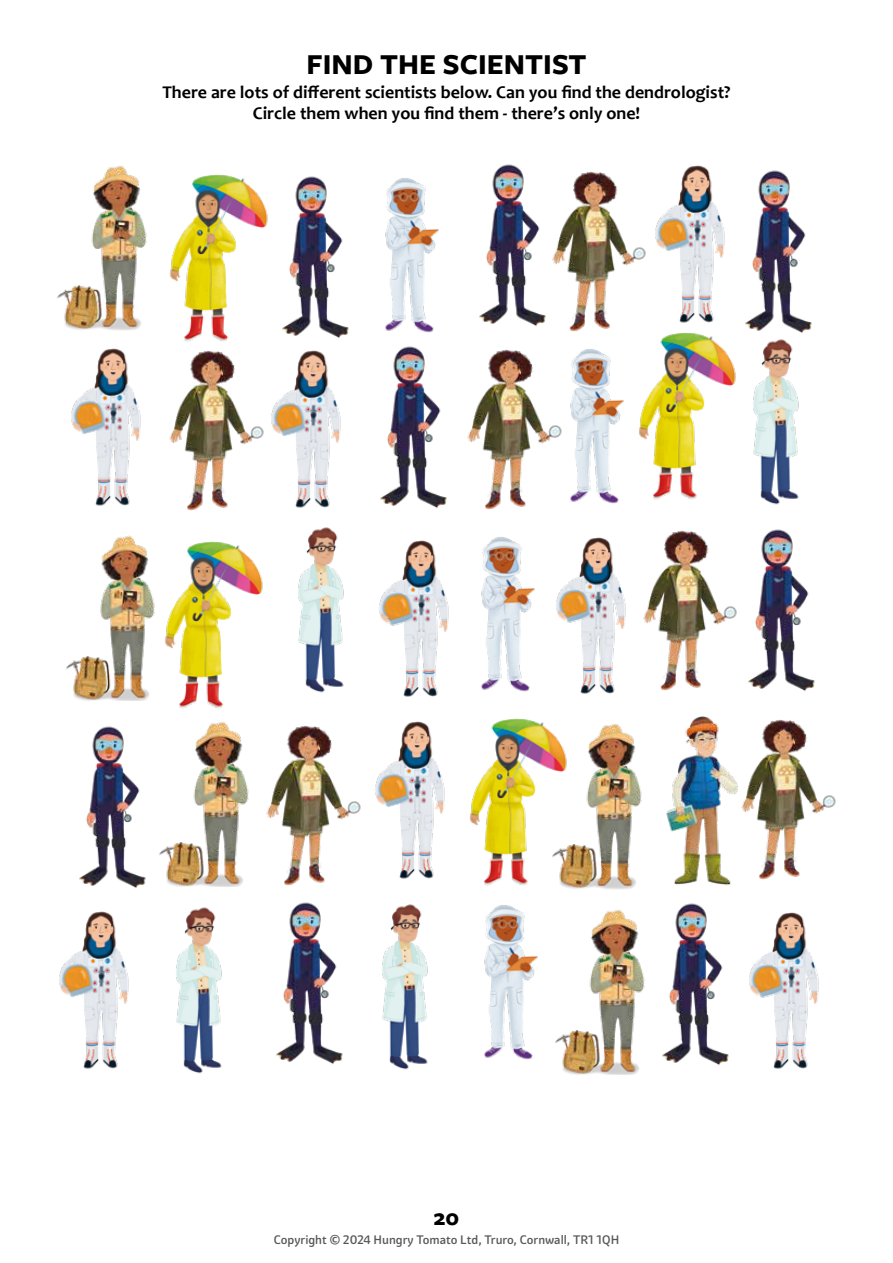
<style>
.page{position:relative;width:893px;height:1263px;background:#fff}
.page>*{position:absolute;margin:0;border:0;box-sizing:border-box;transform-origin:0 0}
.t1{font:700 30px "Freight Sans Pro";color:#000}
.t2{font:700 24px "Freight Sans Pro";color:#000}
.t3{font:700 18px/21.6px "Candara";color:#000;text-align:center}
.t4{font:500 12px "Graviola Soft";color:#575756}
</style>
<div class="page">
<img style="left:564px;top:537px;width:59px;height:157px">
<img style="left:379px;top:540px;width:69px;height:157px">
<img style="left:71px;top:348px;width:70px;height:158px">
<img style="left:375px;top:721px;width:70px;height:158px">
<img style="left:749px;top:912px;width:70px;height:157px">
<img style="left:59px;top:911px;width:70px;height:158px">
<img style="left:271px;top:350px;width:70px;height:158px">
<img style="left:655px;top:165px;width:61px;height:154px">
<img style="left:169px;top:174px;width:84px;height:163px">
<img style="left:653px;top:319px;width:69px;height:181px">
<img style="left:164px;top:541px;width:99px;height:168px">
<img style="left:469px;top:718px;width:71px;height:168px">
<img style="left:540px;top:722px;width:101px;height:167px">
<img style="left:161px;top:721px;width:86px;height:165px">
<img style="left:66px;top:535px;width:89px;height:166px">
<img style="left:57px;top:165px;width:90px;height:165px">
<img style="left:566px;top:909px;width:67px;height:165px">
<img style="left:385px;top:178px;width:54px;height:155px">
<img style="left:484px;top:905px;width:82px;height:167px">
<img style="left:570px;top:349px;width:83px;height:155px">
<img style="left:448px;top:537px;width:116px;height:155px">
<img style="left:561px;top:171px;width:85px;height:161px">
<img style="left:623px;top:530px;width:96px;height:161px">
<img style="left:763px;top:719px;width:73px;height:161px">
<img style="left:467px;top:349px;width:95px;height:161px">
<img style="left:247px;top:725px;width:114px;height:161px">
<img style="left:169px;top:337px;width:95px;height:174px">
<img style="left:641px;top:716px;width:122px;height:169px">
<img style="left:253px;top:176px;width:96px;height:173px">
<img style="left:380px;top:346px;width:67px;height:162px">
<img style="left:716px;top:170px;width:96px;height:173px">
<img style="left:719px;top:529px;width:96px;height:162px">
<img style="left:479px;top:164px;width:82px;height:162px">
<img style="left:79px;top:726px;width:82px;height:162px">
<img style="left:633px;top:903px;width:96px;height:172px">
<img style="left:276px;top:902px;width:67px;height:162px">
<img style="left:298px;top:527px;width:46px;height:166px">
<img style="left:176px;top:907px;width:46px;height:167px">
<img style="left:722px;top:325px;width:90px;height:180px">
<img style="left:382px;top:904px;width:46px;height:166px">
<h1 class="t1" style="left:306px;top:44px;width:282px">FIND THE SCIENTIST</h1>
<p class="t3" style="left:162px;top:81px;width:570px">There are lots of different scientists below. Can you find the dendrologist?<br>Circle them when you find them - there’s only one!</p>
<h2 class="t2" style="left:434px;top:1201px;width:27px">20</h2>
<p class="t4" style="left:274px;top:1232px;width:347px">Copyright © 2024 Hungry Tomato Ltd, Truro, Cornwall, TR1 1QH</p>
</div>
